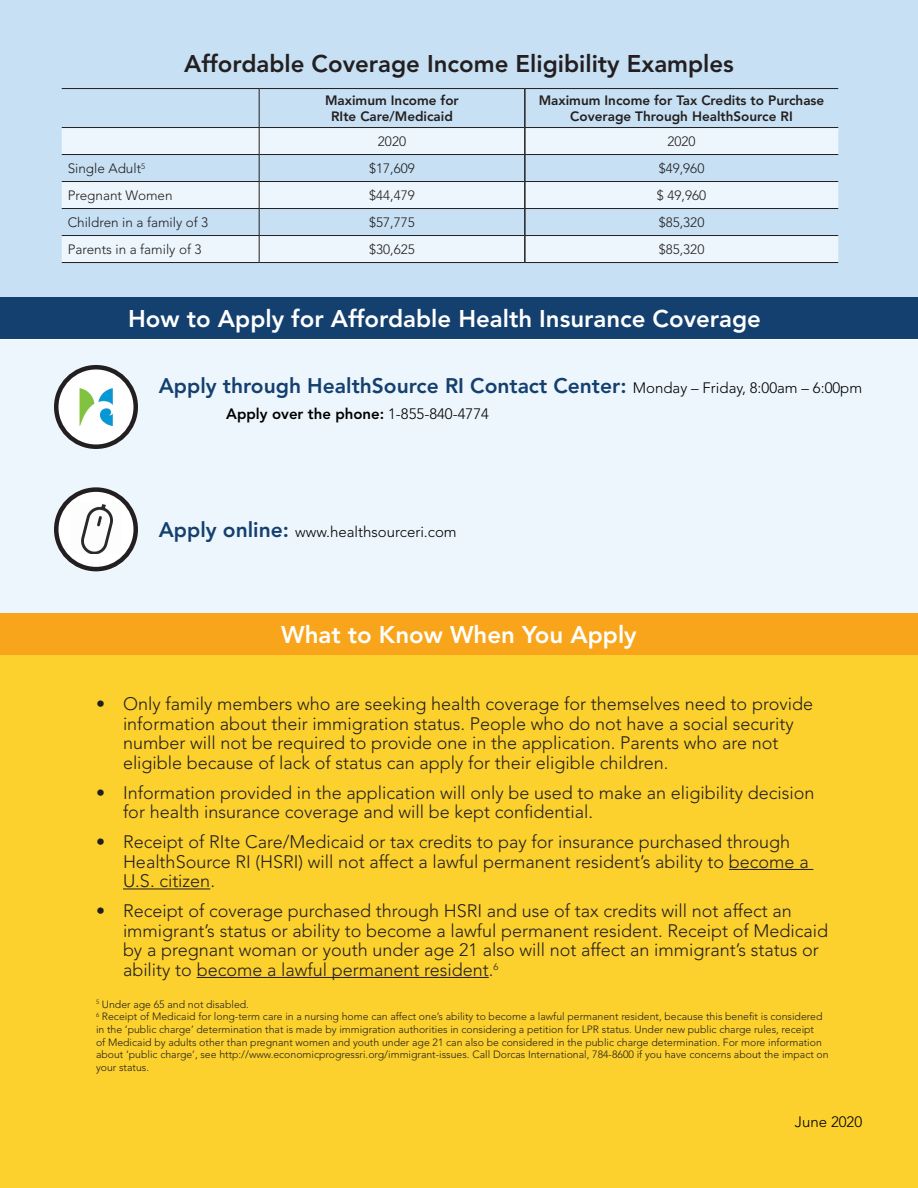
<style>
.page{position:relative;width:918px;height:1188px;background:#fff}
.page>*{position:absolute;margin:0;border:0;box-sizing:border-box;transform-origin:0 0}
.t1{font:800 24px "Avenir LT Std";color:#fff}
.t2{font:800 24px "Avenir LT Std";color:#231f20}
.t3{font:800 21px "Avenir LT Std";color:#14406f}
.t4{font:300 18px/19.5px "Avenir LT Std";color:#231f20}
.t5{font:300 15px "Avenir LT Std";color:#000}
.t6{font:800 15px "Avenir LT Std";color:#000}
.t7{font:300 13.5px "Avenir LT Std";color:#231f20}
.t8{font:800 13.5px "Avenir LT Std";color:#231f20}
.t9{font:300 10.5px/12.6px "Avenir LT Std";color:#231f20}
.s1{font-weight:300;font-size:15px;color:#000}
.s2{font-weight:300}
.s3{font-weight:800;font-size:21px;color:#14406f}
</style>
<div class="page">
<div style="left:0;top:648px;width:918px;height:540px;background:#fcd12d"></div>
<div style="left:0;top:0;width:918px;height:297px;background:#c7e0f3"></div>
<div style="left:0;top:340px;width:918px;height:273px;background:#edf6fc"></div>
<div style="left:0;top:297px;width:918px;height:41px;background:#14406f"></div>
<div style="left:0;top:613px;width:918px;height:41px;background:#f9a51b"></div>
<div style="left:56px;top:367px;width:80px;height:80px;background:#fff;border-radius:50%"></div>
<div style="left:54px;top:365px;width:84px;height:84px;border:4px solid #231f20;border-radius:50%"></div>
<svg style="left:56px;top:490px;width:80px;height:79px;fill:#fff"></svg>
<div style="left:54px;top:487px;width:84px;height:84px;border:4px solid #231f20;border-radius:50%"></div>
<img style="left:79px;top:388px;width:34px;height:38px">
<img style="left:72px;top:503px;width:49px;height:51px">
<hr style="left:729px;top:869px;width:84px;height:1px;background:#231f20">
<hr style="left:123px;top:889px;width:87px;height:1px;background:#231f20">
<hr style="left:197px;top:977px;width:292px;height:1px;background:#231f20">
<hr style="left:259px;top:88px;width:266px;height:1px;background:#231f20">
<hr style="left:259px;top:89px;width:1px;height:38px;background:#231f20">
<hr style="left:259px;top:127px;width:266px;height:1px;background:#231f20">
<svg style="left:62px;top:128px;width:776px;height:134px"></svg>
<hr style="left:62px;top:88px;width:197px;height:1px;background:#231f20">
<hr style="left:62px;top:127px;width:197px;height:1px;background:#231f20">
<hr style="left:62px;top:154px;width:197px;height:1px;background:#231f20">
<hr style="left:62px;top:181px;width:197px;height:1px;background:#231f20">
<hr style="left:62px;top:208px;width:197px;height:1px;background:#231f20">
<hr style="left:525px;top:88px;width:313px;height:1px;background:#231f20">
<hr style="left:525px;top:127px;width:313px;height:1px;background:#231f20">
<hr style="left:525px;top:154px;width:313px;height:1px;background:#231f20">
<hr style="left:525px;top:181px;width:313px;height:1px;background:#231f20">
<hr style="left:525px;top:208px;width:313px;height:1px;background:#231f20">
<hr style="left:524px;top:89px;width:2px;height:38px;background:#231f20">
<hr style="left:524px;top:128px;width:2px;height:26px;background:#231f20">
<hr style="left:524px;top:155px;width:2px;height:26px;background:#231f20">
<hr style="left:524px;top:182px;width:2px;height:26px;background:#231f20">
<hr style="left:524px;top:209px;width:2px;height:26px;background:#231f20">
<hr style="left:524px;top:236px;width:2px;height:26px;background:#231f20">
<hr style="left:62px;top:235px;width:197px;height:1px;background:#231f20">
<hr style="left:259px;top:235px;width:266px;height:1px;background:#231f20">
<hr style="left:525px;top:235px;width:313px;height:1px;background:#231f20">
<hr style="left:62px;top:262px;width:197px;height:1px;background:#231f20">
<hr style="left:259px;top:262px;width:266px;height:1px;background:#231f20">
<hr style="left:525px;top:262px;width:313px;height:1px;background:#231f20">
<p class="t2" style="left:184px;top:50px;width:551px">Affordable Coverage Income Eligibility Examples</p>
<p class="t8" style="left:325px;top:92px;width:135px">Maximum Income for</p>
<p class="t8" style="left:331px;top:109px;width:123px">RIte Care/Medicaid</p>
<p class="t8" style="left:539px;top:92px;width:287px">Maximum Income for Tax Credits to Purchase</p>
<p class="t8" style="left:570px;top:109px;width:224px">Coverage Through HealthSource RI</p>
<p class="t7" style="left:378px;top:134px;width:30px">2020</p>
<p class="t7" style="left:668px;top:134px;width:30px">2020</p>
<p class="t7" style="left:68px;top:161px;width:79px">Single Adult<sup>5</sup></p>
<p class="t7" style="left:369px;top:161px;width:47px">$17,609</p>
<p class="t7" style="left:659px;top:161px;width:47px">$49,960</p>
<p class="t7" style="left:68px;top:188px;width:106px">Pregnant Women</p>
<p class="t7" style="left:369px;top:188px;width:47px">$44,479</p>
<p class="t7" style="left:657px;top:188px;width:51px">$ 49,960</p>
<p class="t7" style="left:68px;top:215px;width:142px">Children in a family of 3</p>
<p class="t7" style="left:369px;top:215px;width:47px">$57,775</p>
<p class="t7" style="left:659px;top:215px;width:47px">$85,320</p>
<p class="t7" style="left:68px;top:242px;width:135px">Parents in a family of 3</p>
<p class="t7" style="left:369px;top:242px;width:47px">$30,625</p>
<p class="t7" style="left:659px;top:242px;width:47px">$85,320</p>
<p class="t1" style="left:128px;top:304px;width:634px">How to Apply for Affordable Health Insurance Coverage</p>
<p class="t3" style="left:159px;top:373px;width:705px">Apply through HealthSource RI Contact Center: <span class="s1">Monday – Friday, 8:00am – 6:00pm</span></p>
<p class="t6" style="left:226px;top:405px;width:264px">Apply over the phone: <span class="s2">1-855-840-4774</span></p>
<p class="t5" style="left:159px;top:523px;width:299px"><span class="s3">Apply online:</span> www.healthsourceri.com</p>
<p class="t1" style="left:281px;top:620px;width:357px">What to Know When You Apply</p>
<p class="t4" style="left:123px;top:694px;width:692px;text-indent:-27px">• Only family members who are seeking health coverage for themselves need to provide information about their immigration status. People who do not have a social security number will not be required to provide one in the application. Parents who are not eligible because of lack of status can apply for their eligible children.</p>
<p class="t4" style="left:123px;top:783px;width:693px;text-indent:-27px">• Information provided in the application will only be used to make an eligibility decision for health insurance coverage and will be kept confidential.</p>
<p class="t4" style="left:123px;top:832px;width:687px;text-indent:-27px">• Receipt of RIte Care/Medicaid or tax credits to pay for insurance purchased through<br>HealthSource RI (HSRI) will not affect a lawful permanent resident’s ability to become a<br>U.S. citizen.</p>
<p class="t4" style="left:123px;top:901px;width:707px;text-indent:-27px">• Receipt of coverage purchased through HSRI and use of tax credits will not affect an immigrant’s status or ability to become a lawful permanent resident. Receipt of Medicaid by a pregnant woman or youth under age 21 also will not affect an immigrant’s status or ability to become a lawful permanent resident.<sup>6</sup></p>
<p class="t9" style="left:96px;top:998px;width:155px"><sup>5</sup> Under age 65 and not disabled.</p>
<p class="t9" style="left:96px;top:1010px;width:734px"><sup>6</sup> Receipt of Medicaid for long-term care in a nursing home can affect one’s ability to become a lawful permanent resident, because this benefit is considered in the ‘public charge’ determination that is made by immigration authorities in considering a petition for LPR status. Under new public charge rules, receipt<br>of Medicaid by adults other than pregnant women and youth under age 21 can also be considered in the public charge determination. For more information about ‘public charge’, see http://www.economicprogressri.org/immigrant-issues. Call Dorcas International, 784-8600 if you have concerns about the impact on your status.</p>
<p class="t5" style="left:795px;top:1113px;width:69px">June 2020</p>
</div>
